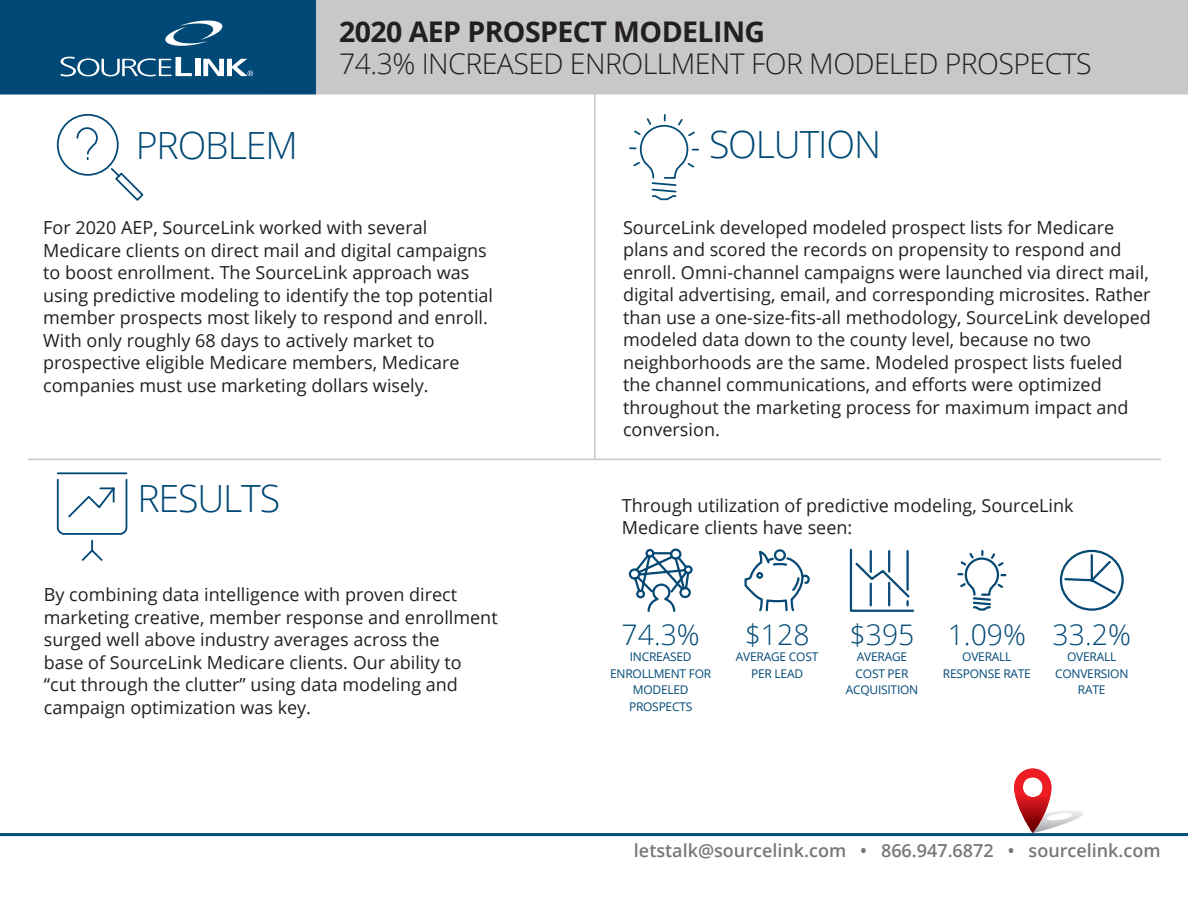
<style>
.page{position:relative;width:1188px;height:918px;background:#fff}
.page>*{position:absolute;margin:0;border:0;box-sizing:border-box;transform-origin:0 0}
.t1{font:300 37.5px "Open Sans";letter-spacing:-.03em;color:#004976}
.t2{font:300 28.5px "Open Sans";letter-spacing:-.02em;color:#231f20}
.t3{font:700 28.5px "Open Sans";letter-spacing:-.02em;color:#231f20}
.t4{font:300 28.35px "Open Sans";color:#004976}
.t5{font:18px/22.5px "Open Sans";color:#231f20}
.t6{font:600 18px "Open Sans";color:#75787b}
.t7{font:12px/16.5px "Open Sans";letter-spacing:-.02em;color:#004976;text-align:center}
</style>
<div class="page">
<div style="left:0;top:0;width:316px;height:95px;background:#004976"></div>
<div style="left:316px;top:0;width:872px;height:95px;background:#c7c8ca"></div>
<hr style="left:594px;top:95px;width:2px;height:365px;background:#c7c8ca">
<hr style="left:28px;top:459px;width:1133px;height:1px;background:#c7c8ca">
<img style="left:1051px;top:810px;width:32px;height:18px">
<svg style="left:1014px;top:769px;width:37px;height:64px"></svg>
<hr style="left:0;top:833px;width:1188px;height:3px;background:#034e7d">
<svg style="left:165px;top:20px;width:57px;height:26px"></svg>
<svg style="left:61px;top:57px;width:131px;height:19px"></svg>
<div style="left:195px;top:59px;width:5px;height:17px;background:#fff"></div>
<svg style="left:203px;top:59px;width:50px;height:17px"></svg>
<svg style="left:56px;top:114px;width:88px;height:87px"></svg>
<svg style="left:629px;top:114px;width:70px;height:87px"></svg>
<svg style="left:56px;top:472px;width:72px;height:89px"></svg>
<svg style="left:628px;top:548px;width:65px;height:64px"></svg>
<svg style="left:744px;top:549px;width:65px;height:63px"></svg>
<svg style="left:957px;top:550px;width:50px;height:61px"></svg>
<svg style="left:849px;top:548px;width:66px;height:64px"></svg>
<svg style="left:1059px;top:549px;width:65px;height:62px"></svg>
<p class="t3" style="left:339px;top:12px;width:428px">2020 AEP PROSPECT MODELING</p>
<p class="t2" style="left:339px;top:44px;width:754px">74.3% INCREASED ENROLLMENT FOR MODELED PROSPECTS</p>
<p class="t1" style="left:136px;top:119px;width:163px">PROBLEM</p>
<p class="t1" style="left:709px;top:118px;width:174px">SOLUTION</p>
<p class="t5" style="left:43px;top:216px;width:451px">For 2020 AEP, SourceLink worked with several Medicare clients on direct mail and digital campaigns to boost enrollment. The SourceLink approach was using predictive modeling to identify the top potential member prospects most likely to respond and enroll.<br>With only roughly 68 days to actively market to prospective eligible Medicare members, Medicare companies must use marketing dollars wisely.</p>
<p class="t1" style="left:137px;top:472px;width:144px">RESULTS</p>
<p class="t5" style="left:44px;top:583px;width:455px">By combining data intelligence with proven direct marketing creative, member response and enrollment surged well above industry averages across the<br>base of SourceLink Medicare clients. Our ability to “cut through the clutter” using data modeling and campaign optimization was key.</p>
<p class="t5" style="left:623px;top:215px;width:529px">SourceLink developed modeled prospect lists for Medicare plans and scored the records on propensity to respond and enroll. Omni-channel campaigns were launched via direct mail, digital advertising, email, and corresponding microsites. Rather than use a one-size-fits-all methodology, SourceLink developed modeled data down to the county level, because no two neighborhoods are the same. Modeled prospect lists fueled the channel communications, and efforts were optimized throughout the marketing process for maximum impact and conversion.</p>
<p class="t5" style="left:622px;top:493px;width:453px">Through utilization of predictive modeling, SourceLink<br>Medicare clients have seen:</p>
<p class="t4" style="left:622px;top:615px;width:80px">74.3%</p>
<p class="t7" style="left:630px;top:648px;width:63px">INCREASED</p>
<p class="t7" style="left:610px;top:665px;width:103px">ENROLLMENT FOR<br>MODELED<br>PROSPECTS</p>
<p class="t4" style="left:745px;top:615px;width:66px">$128</p>
<p class="t7" style="left:736px;top:648px;width:84px">AVERAGE COST<br>PER LEAD</p>
<p class="t4" style="left:850px;top:615px;width:66px">$395</p>
<p class="t7" style="left:857px;top:648px;width:52px">AVERAGE</p>
<p class="t7" style="left:856px;top:665px;width:54px">COST PER</p>
<p class="t7" style="left:846px;top:681px;width:74px">ACQUISITION</p>
<p class="t4" style="left:948px;top:615px;width:80px">1.09%</p>
<p class="t7" style="left:962px;top:648px;width:51px">OVERALL</p>
<p class="t7" style="left:943px;top:665px;width:90px">RESPONSE RATE</p>
<p class="t4" style="left:1053px;top:615px;width:80px">33.2%</p>
<p class="t7" style="left:1067px;top:648px;width:51px">OVERALL</p>
<p class="t7" style="left:1055px;top:665px;width:75px">CONVERSION</p>
<p class="t7" style="left:1078px;top:681px;width:29px">RATE</p>
<p class="t6" style="left:634px;top:838px;width:528px">letstalk@sourcelink.com • 866.947.6872 • sourcelink.com</p>
</div>
